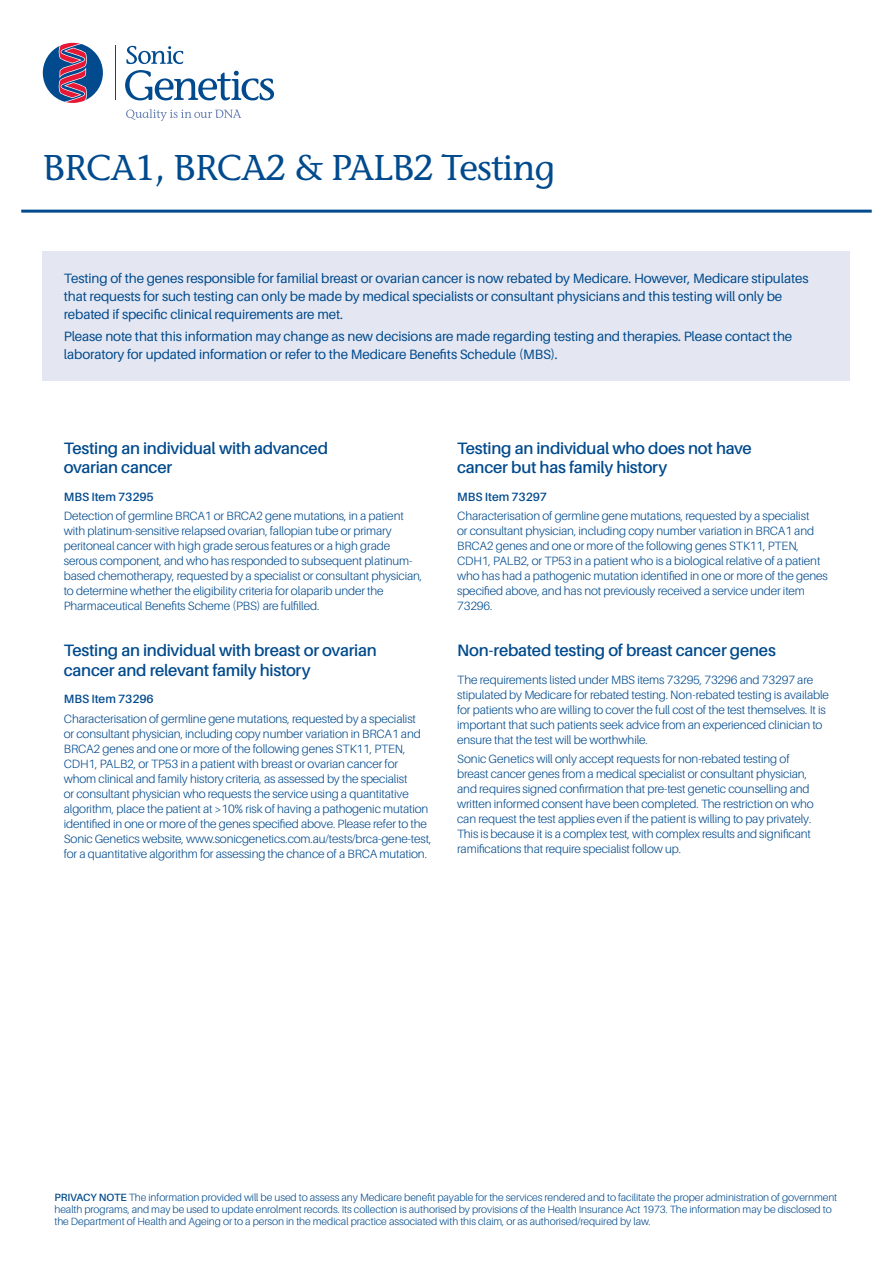
<style>
.page{position:relative;width:893px;height:1263px;background:#fff}
.page>*{position:absolute;margin:0;border:0;box-sizing:border-box;transform-origin:0 0}
.Main_Header{font:500 37.5px "Stone Informal EF";letter-spacing:-.025em;color:#004a8d}
.Back_page_titles{font:600 16.5px/19.8px "Aileron";letter-spacing:-.015em;color:#004a8d}
.Main_Header-2{font:13.5px/18px "Aileron";letter-spacing:-.01em;color:#004a8d}
.Back_page_text{font:300 12px/15px "Aileron";letter-spacing:-.01em;color:#004a8d}
.Back_page_text-2{font:600 12px "Aileron";letter-spacing:-.01em;color:#004a8d}
.Main_Body{font:300 10.5px/12px "Aileron";letter-spacing:-.005em;color:#004a8d}
.s1{font-weight:600}
</style>
<div class="page">
<hr style="left:21px;top:210px;width:851px;height:3px;background:#004a8d">
<div style="left:43px;top:252px;width:807px;height:129px;background:#e4e7f1"></div>
<hr style="left:115px;top:46px;width:1px;height:54px;background:#004a8d">
<svg style="left:43px;top:43px;width:60px;height:60px"></svg>
<svg style="left:125px;top:70px;width:149px;height:30px"></svg>
<svg style="left:126px;top:46px;width:57px;height:18px"></svg>
<svg style="left:126px;top:109px;width:115px;height:12px"></svg>
<p class="Main_Header" style="left:43px;top:146px;width:514px">BRCA1, BRCA2 &amp; PALB2 Testing</p>
<p class="Main_Header-2" style="left:64px;top:270px;width:746px">Testing of the genes responsible for familial breast or ovarian cancer is now rebated by Medicare. However, Medicare stipulates that requests for such testing can only be made by medical specialists or consultant physicians and this testing will only be rebated if specific clinical requirements are met.</p>
<p class="Main_Header-2" style="left:64px;top:328px;width:730px">Please note that this information may change as new decisions are made regarding testing and therapies. Please contact the laboratory for updated information or refer to the Medicare Benefits Schedule (MBS).</p>
<p class="Back_page_titles" style="left:64px;top:438px;width:266px">Testing an individual with advanced ovarian cancer</p>
<p class="Back_page_text-2" style="left:64px;top:490px;width:92px">MBS Item 73295</p>
<p class="Back_page_text" style="left:64px;top:509px;width:360px">Detection of germline BRCA1 or BRCA2 gene mutations, in a patient with platinum-sensitive relapsed ovarian, fallopian tube or primary peritoneal cancer with high grade serous features or a high grade serous component, and who has responded to subsequent platinum&shy;based chemotherapy, requested by a specialist or consultant physician, to determine whether the eligibility criteria for olaparib under the Pharmaceutical Benefits Scheme (PBS) are fulfilled.</p>
<p class="Back_page_titles" style="left:64px;top:640px;width:314px">Testing an individual with breast or ovarian cancer and relevant family history</p>
<p class="Back_page_text-2" style="left:64px;top:692px;width:92px">MBS Item 73296</p>
<p class="Back_page_text" style="left:64px;top:711px;width:369px">Characterisation of germline gene mutations, requested by a specialist<br>or consultant physician, including copy number variation in BRCA1 and BRCA2 genes and one or more of the following genes STK11, PTEN, CDH1, PALB2, or TP53 in a patient with breast or ovarian cancer for whom clinical and family history criteria, as assessed by the specialist<br>or consultant physician who requests the service using a quantitative algorithm, place the patient at &gt;10% risk of having a pathogenic mutation identified in one or more of the genes specified above. Please refer to the Sonic Genetics website, www.sonicgenetics.com.au/tests/brca-gene-test, for a quantitative algorithm for assessing the chance of a BRCA mutation.</p>
<p class="Back_page_titles" style="left:457px;top:438px;width:296px">Testing an individual who does not have cancer but has family history</p>
<p class="Back_page_text-2" style="left:457px;top:490px;width:92px">MBS Item 73297</p>
<p class="Back_page_text" style="left:457px;top:509px;width:372px">Characterisation of germline gene mutations, requested by a specialist<br>or consultant physician, including copy number variation in BRCA1 and BRCA2 genes and one or more of the following genes STK11, PTEN, CDH1, PALB2, or TP53 in a patient who is a biological relative of a patient who has had a pathogenic mutation identified in one or more of the genes specified above, and has not previously received a service under item 73296.</p>
<p class="Back_page_titles" style="left:457px;top:640px;width:320px">Non-rebated testing of breast cancer genes</p>
<p class="Back_page_text" style="left:457px;top:672px;width:373px">The requirements listed under MBS items 73295, 73296 and 73297 are stipulated by Medicare for rebated testing. Non-rebated testing is available for patients who are willing to cover the full cost of the test themselves. It is important that such patients seek advice from an experienced clinician to ensure that the test will be worthwhile.</p>
<p class="Back_page_text" style="left:457px;top:751px;width:358px">Sonic Genetics will only accept requests for non-rebated testing of breast cancer genes from a medical specialist or consultant physician, and requires signed confirmation that pre-test genetic counselling and written informed consent have been completed. The restriction on who can request the test applies even if the patient is willing to pay privately.<br>This is because it is a complex test, with complex results and significant ramifications that require specialist follow up.</p>
<p class="Main_Body" style="left:54px;top:1191px;width:784px"><span class="s1">PRIVACY NOTE</span> The information provided will be used to assess any Medicare benefit payable for the services rendered and to facilitate the proper administration of government health programs, and may be used to update enrolment records. Its collection is authorised by provisions of the Health Insurance Act 1973. The information may be disclosed to the Department of Health and Ageing or to a person in the medical practice associated with this claim, or as authorised/required by law.</p>
</div>
